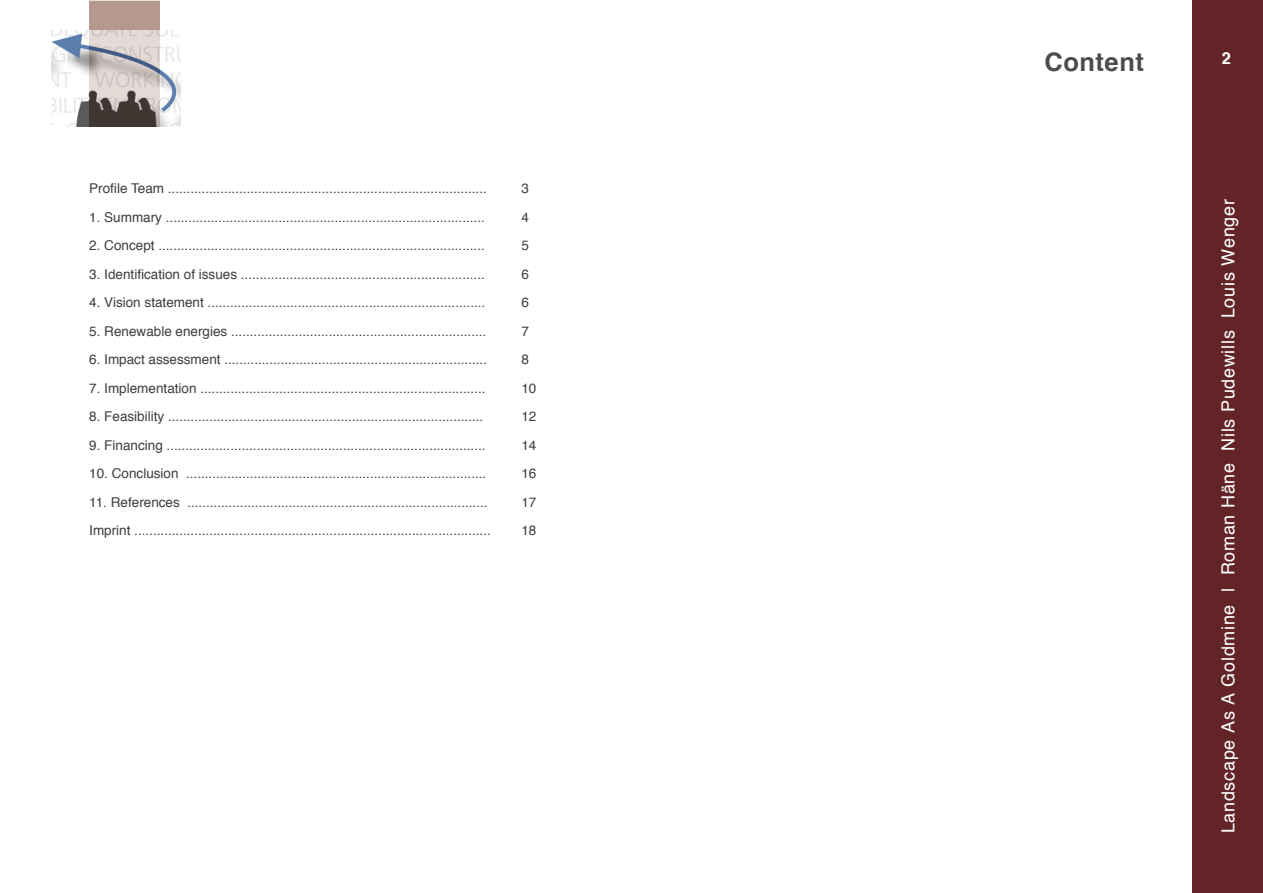
<style>
.page{position:relative;width:1263px;height:893px;background:#fff}
.page>*{position:absolute;margin:0;border:0;box-sizing:border-box;transform-origin:0 0}
.t1{font:700 25.5px "Helvetica";letter-spacing:.02em;color:#4b4c4d}
.t2{font:18px "Helvetica";letter-spacing:.04em;color:#fff}
.t3{font:700 16.5px "Helvetica";color:#fff}
.t4{font:13.5px "Helvetica";color:#3e3e3f}
</style>
<div class="page">
<div style="left:89px;top:0;width:71px;height:126px;background:#b5998f"></div>
<img style="left:51px;top:30px;width:129px;height:96px">
<div style="left:1192px;top:0;width:71px;height:893px;background:#612225"></div>
<p class="t4" style="left:89px;top:178px;width:399px">Profile Team .....................................................................................</p>
<p class="t4" style="left:521px;top:178px;width:9px">3</p>
<p class="t4" style="left:89px;top:207px;width:397px">1. Summary .....................................................................................</p>
<p class="t4" style="left:521px;top:207px;width:9px">4</p>
<p class="t4" style="left:89px;top:235px;width:397px">2. Concept .......................................................................................</p>
<p class="t4" style="left:521px;top:235px;width:9px">5</p>
<p class="t4" style="left:89px;top:264px;width:397px">3. Identification of issues .................................................................</p>
<p class="t4" style="left:521px;top:264px;width:9px">6</p>
<p class="t4" style="left:89px;top:292px;width:398px">4. Vision statement ..........................................................................</p>
<p class="t4" style="left:521px;top:292px;width:9px">6</p>
<p class="t4" style="left:89px;top:321px;width:399px">5. Renewable energies ....................................................................</p>
<p class="t4" style="left:521px;top:321px;width:9px">7</p>
<p class="t4" style="left:89px;top:349px;width:399px">6. Impact assessment ......................................................................</p>
<p class="t4" style="left:521px;top:349px;width:9px">8</p>
<p class="t4" style="left:89px;top:378px;width:398px">7. Implementation ............................................................................</p>
<p class="t4" style="left:521px;top:378px;width:17px">10</p>
<p class="t4" style="left:89px;top:406px;width:396px">8. Feasibility ....................................................................................</p>
<p class="t4" style="left:521px;top:406px;width:17px">12</p>
<p class="t4" style="left:89px;top:435px;width:398px">9. Financing .....................................................................................</p>
<p class="t4" style="left:521px;top:435px;width:17px">14</p>
<p class="t4" style="left:89px;top:463px;width:399px">10. Conclusion ................................................................................</p>
<p class="t4" style="left:521px;top:463px;width:17px">16</p>
<p class="t4" style="left:89px;top:492px;width:400px">11. References ................................................................................</p>
<p class="t4" style="left:521px;top:492px;width:17px">17</p>
<p class="t4" style="left:89px;top:520px;width:403px">Imprint ...............................................................................................</p>
<p class="t4" style="left:521px;top:520px;width:17px">18</p>
<p class="t1" style="left:1044px;top:41px;width:101px">Content</p>
<p class="t3" style="left:1222px;top:45px;width:11px">1</p>
<p class="t3" style="left:1222px;top:45px;width:11px">2</p>
<p class="t2" style="left:1214px;top:833px;width:636px;rotate:-90deg">Landscape As A Goldmine | Roman Häne Nils Pudewills Louis Wenger</p>
</div>
